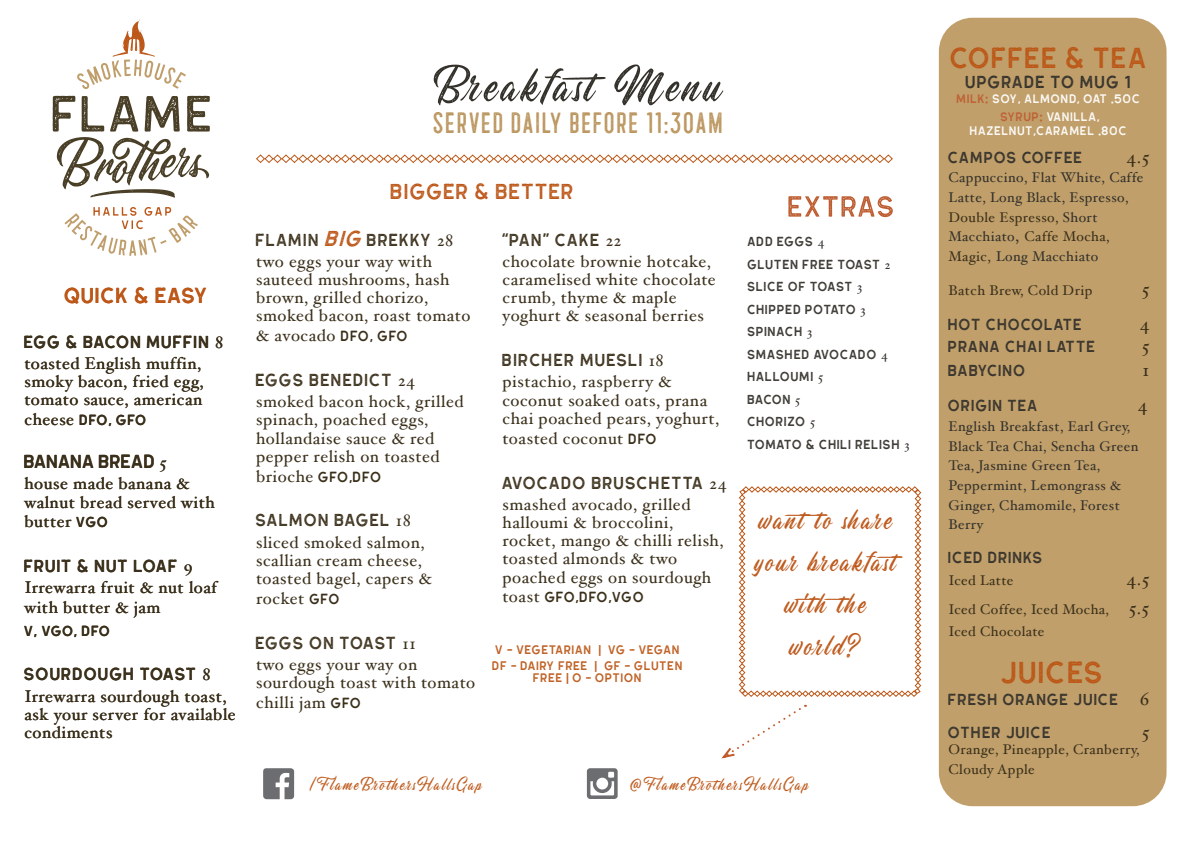
<style>
.page{position:relative;width:1191px;height:842px;background:#fff}
.page>*{position:absolute;margin:0;border:0;box-sizing:border-box;transform-origin:0 0}
.t1{font:59px "Hillstown Aged";letter-spacing:.06em;color:#34312b}
.t2{font:35px/42px "Hillstown Aged";letter-spacing:.06em;color:#bd5718;text-align:center}
.t3{font:29.5px "Hillstown Sans Aged";letter-spacing:.06em;color:#bc5818}
.t4{font:28.1px "Hillstown Condensed Aged";letter-spacing:.08em;color:#bb965f}
.t5{font:28.1px "Hillstown Sans Aged";letter-spacing:.06em;color:#bc5818}
.t6{font:21.1px "Hillstown Aged";letter-spacing:.08em;color:#bd5718}
.t7{font:21px "Hillstown Sans Aged";letter-spacing:.06em;color:#bd5718}
.t8{font:18.3px "Hillstown Sans Clean";letter-spacing:.03em;color:#3b301b}
.t9{font:18.3px "Hoefler Text";color:#3b301b}
.t10{font:16.9px/18.3px "Hoefler Text";letter-spacing:.03em;color:#3b301b}
.t11{font:16.9px "Hillstown Sans Aged";letter-spacing:.08em;color:#3b301b}
.t12{font:16.9px "Hillstown Sans Aged";letter-spacing:.05em;color:#3b301b}
.t13{font:16.9px "Hillstown Sans Aged";letter-spacing:.08em;color:#34312b}
.t14{font:15.5px "Hillstown Sans Aged";letter-spacing:.08em;color:#34312b}
.t15{font:14px/19.7px "Hoefler Text";letter-spacing:.03em;color:#34312b}
.t16{font:14px/19.7px "Hoefler Text";letter-spacing:.03em;color:#3b301b}
.t17{font:14px "Hillstown Sans Clean";letter-spacing:.05em;color:#3b301b}
.t18{font:12.6px "Hillstown Sans Aged";letter-spacing:.08em;color:#34312b}
.t19{font:11.9px/14px "Hillstown Sans Aged";letter-spacing:.08em;color:#fff;text-align:center}
.t20{font:11.9px/12.6px "Hillstown Sans Aged";letter-spacing:.08em;color:#bc5818;text-align:center}
.s1{font-family:"Hoefler Text"}
.s2{font-family:"Hoefler Text";font-size:16.9px}
.s3{font-family:"Hillstown Sans Clean";font-size:14px}
.s4{font-style:italic;font-size:21px;color:#bd5718}
.s5{color:#be5e32}
.s6{color:#3b301b}
.s7{font-size:16.9px}
.s8{font-size:18.3px}
.s9{font-family:"Hoefler Text";font-size:18.3px;color:#3b301b}
</style>
<div class="page">
<div style="left:939px;top:18px;width:227px;height:788px;background:#c09f6a;border-radius:34px"></div>
<svg style="left:788px;top:196px;width:104px;height:21px"></svg>
<svg style="left:256px;top:154px;width:637px;height:9px"></svg>
<svg style="left:65px;top:207px;width:133px;height:49px"></svg>
<svg style="left:77px;top:20px;width:109px;height:69px"></svg>
<svg style="left:53px;top:96px;width:157px;height:102px"></svg>
<svg style="left:587px;top:768px;width:30px;height:31px"></svg>
<svg style="left:263px;top:768px;width:31px;height:31px"></svg>
<svg style="left:739px;top:486px;width:182px;height:211px"></svg>
<svg style="left:721px;top:705px;width:85px;height:54px"></svg>
<p class="t7" style="left:65px;top:283px;width:145px">QUICK &amp; EASY</p>
<p class="t11" style="left:24px;top:331px;width:200px">EGG &amp; BACON MUFFIN <span class="s1">8</span></p>
<p class="t10" style="left:24px;top:354px;width:181px">toasted English muffin, smoky bacon, fried egg, tomato sauce, american</p>
<p class="t17" style="left:24px;top:411px;width:124px"><span class="s2">cheese</span> DFO, GFO</p>
<p class="t8" style="left:24px;top:451px;width:144px">BANANA BREAD <span class="s2">5</span></p>
<p class="t10" style="left:24px;top:474px;width:192px;line-height:19px">house made banana &amp; walnut bread served with butter <span class="s3">VGO</span></p>
<p class="t11" style="left:24px;top:556px;width:170px">FRUIT &amp; NUT LOAF <span class="s1">9</span></p>
<p class="t10" style="left:24px;top:578px;width:194px;line-height:19.7px">Irrewarra fruit &amp; nut loaf with butter &amp; jam</p>
<p class="t17" style="left:24px;top:622px;width:87px">V, VGO, DFO</p>
<p class="t11" style="left:24px;top:664px;width:188px">SOURDOUGH TOAST <span class="s1">8</span></p>
<p class="t10" style="left:24px;top:686px;width:213px">Irrewarra sourdough toast, ask your server for available condiments</p>
<p class="t1" style="left:434px;top:52px;width:291px">BreakfastMenu</p>
<p class="t4" style="left:434px;top:107px;width:291px">SERVED DAILY BEFORE 11:30AM</p>
<p class="t7" style="left:391px;top:178px;width:185px">BIGGER &amp; BETTER</p>
<p class="t11" style="left:256px;top:229px;width:199px">FLAMIN <span class="s4">Big</span> BREKKY <span class="s1">28</span></p>
<p class="t10" style="left:256px;top:251px;width:216px;line-height:18.6px">two eggs your way with sauteed mushrooms, hash brown, grilled chorizo, smoked bacon, roast tomato &amp; avocado <span class="s3">DFO, GFO</span></p>
<p class="t11" style="left:256px;top:370px;width:161px">EGGS BENEDICT <span class="s1">24</span></p>
<p class="t10" style="left:256px;top:392px;width:209px;line-height:18.6px">smoked bacon hock, grilled spinach, poached eggs, hollandaise sauce &amp; red pepper relish on toasted brioche <span class="s3">GFO,DFO</span></p>
<p class="t11" style="left:256px;top:510px;width:156px">SALMON BAGEL <span class="s1">18</span></p>
<p class="t10" style="left:256px;top:532px;width:177px;line-height:18.7px">sliced smoked salmon, scallian cream cheese, toasted bagel, capers &amp; rocket <span class="s3">GFO</span></p>
<p class="t12" style="left:256px;top:632px;width:161px">EGGS ON TOAST <span class="s1">11</span></p>
<p class="t10" style="left:256px;top:654px;width:221px;line-height:19px">two eggs your way on sourdough toast with tomato chilli jam <span class="s3">GFO</span></p>
<p class="t11" style="left:502px;top:229px;width:120px">“PAN” CAKE <span class="s1">22</span></p>
<p class="t10" style="left:502px;top:252px;width:215px">chocolate brownie hotcake, caramelised white chocolate crumb, thyme &amp; maple yoghurt &amp; seasonal berries</p>
<p class="t11" style="left:502px;top:350px;width:163px">BIRCHER MUESLI <span class="s1">18</span></p>
<p class="t10" style="left:502px;top:372px;width:218px;line-height:18.7px">pistachio, raspberry &amp; coconut soaked oats, prana chai poached pears, yoghurt, toasted coconut <span class="s3">DFO</span></p>
<p class="t11" style="left:502px;top:472px;width:226px">AVOCADO BRUSCHETTA <span class="s1">24</span></p>
<p class="t10" style="left:502px;top:495px;width:223px">smashed avocado, grilled halloumi &amp; broccolini, rocket, mango &amp; chilli relish, toasted almonds &amp; two poached eggs on sourdough</p>
<p class="t17" style="left:502px;top:589px;width:143px"><span class="s2">toast</span> GFO,DFO,VGO</p>
<p class="t20" style="left:495px;top:644px;width:186px">V - VEGETARIAN | VG - VEGAN</p>
<p class="t20" style="left:492px;top:659px;width:191px">DF - DAIRY FREE | GF - GLUTEN<br>FREE | O - OPTION</p>
<p class="t18" style="left:747px;top:234px;width:79px">ADD EGGS <span class="s1">4</span></p>
<p class="t18" style="left:747px;top:257px;width:144px">GLUTEN FREE TOAST <span class="s1">2</span></p>
<p class="t18" style="left:747px;top:279px;width:116px">SLICE OF TOAST <span class="s1">3</span></p>
<p class="t18" style="left:747px;top:302px;width:120px">CHIPPED POTATO <span class="s1">3</span></p>
<p class="t18" style="left:747px;top:324px;width:66px">SPINACH <span class="s1">3</span></p>
<p class="t18" style="left:747px;top:347px;width:142px">SMASHED AVOCADO <span class="s1">4</span></p>
<p class="t18" style="left:747px;top:369px;width:77px">HALLOUMI <span class="s1">5</span></p>
<p class="t18" style="left:747px;top:391px;width:54px">BACON <span class="s1">5</span></p>
<p class="t18" style="left:747px;top:414px;width:69px">CHORIZO <span class="s1">5</span></p>
<p class="t18" style="left:747px;top:436px;width:163px">TOMATO &amp; CHILI RELISH <span class="s1">3</span></p>
<p class="t2" style="left:755px;top:497px;width:162px">wantto share your breakfast with the world?</p>
<p class="t6" style="left:310px;top:772px;width:174px">/FlameBrothersHallsGap</p>
<p class="t6" style="left:630px;top:772px;width:180px">@FlameBrothersHallsGap</p>
<p class="t5" style="left:950px;top:41px;width:198px">COFFEE &amp; TEA</p>
<p class="t13" style="left:965px;top:71px;width:167px">UPGRADE TO MUG 1</p>
<p class="t19" style="left:957px;top:92px;width:184px"><span class="s5">MILK:</span> SOY, ALMOND, OAT .50C</p>
<p class="t19" style="left:970px;top:110px;width:158px"><span class="s5">SYRUP:</span> VANILLA,<br>HAZELNUT,CARAMEL .80C</p>
<p class="t14" style="left:948px;top:148px;width:135px">CAMPOS COFFEE</p>
<p class="t9" style="left:1126px;top:146px;width:24px">4.5</p>
<p class="t15" style="left:948px;top:168px;width:196px">Cappuccino, Flat White, Caffe<br>Latte, Long Black, Espresso,<br><span class="s6">Double Espresso,</span> Short<br>Macchiato<span class="s7">,</span> <span class="s6">Caffe Mocha,<br>Magic,</span> Long Macchiato</p>
<p class="t16" style="left:948px;top:280px;width:145px">Batch Brew, Cold Drip</p>
<p class="t9" style="left:1142px;top:278px;width:9px">5</p>
<p class="t14" style="left:948px;top:315px;width:135px">HOT CHOCOLATE</p>
<p class="t9" style="left:1139px;top:313px;width:11px">4</p>
<p class="t14" style="left:948px;top:337px;width:148px">PRANA CHAI LATTE</p>
<p class="t9" style="left:1142px;top:335px;width:9px">5</p>
<p class="t14" style="left:948px;top:361px;width:78px">BABYCINO</p>
<p class="t9" style="left:1142px;top:359px;width:8px">1</p>
<p class="t14" style="left:948px;top:396px;width:91px">ORIGIN TEA</p>
<p class="t9" style="left:1138px;top:394px;width:11px">4</p>
<p class="t15" style="left:948px;top:416px;width:191px">English Breakfast, Earl Grey,<br>Black Tea Chai, Sencha Green<br>Tea, Jasmine Green Tea,<br>Peppermint, Lemongrass &amp;<br>Ginger, Chamomile, Forest<br>Berry</p>
<p class="t14" style="left:948px;top:548px;width:95px">ICED DRINKS</p>
<p class="t16" style="left:948px;top:571px;width:66px">Iced Latte</p>
<p class="t9" style="left:1126px;top:568px;width:24px">4.5</p>
<p class="t16" style="left:948px;top:599px;width:202px">Iced Coffee, Iced Mocha, <span class="s8">5.5</span></p>
<p class="t16" style="left:948px;top:621px;width:97px">Iced Chocolate</p>
<p class="t3" style="left:1002px;top:654px;width:103px">JUICES</p>
<p class="t14" style="left:948px;top:690px;width:202px">FRESH ORANGE JUICE <span class="s9">6</span></p>
<p class="t14" style="left:948px;top:723px;width:104px">OTHER JUICE</p>
<p class="t9" style="left:1142px;top:721px;width:9px">5</p>
<p class="t16" style="left:948px;top:739px;width:192px">Orange, Pineapple, Cranberry,<br>Cloudy Apple</p>
</div>
